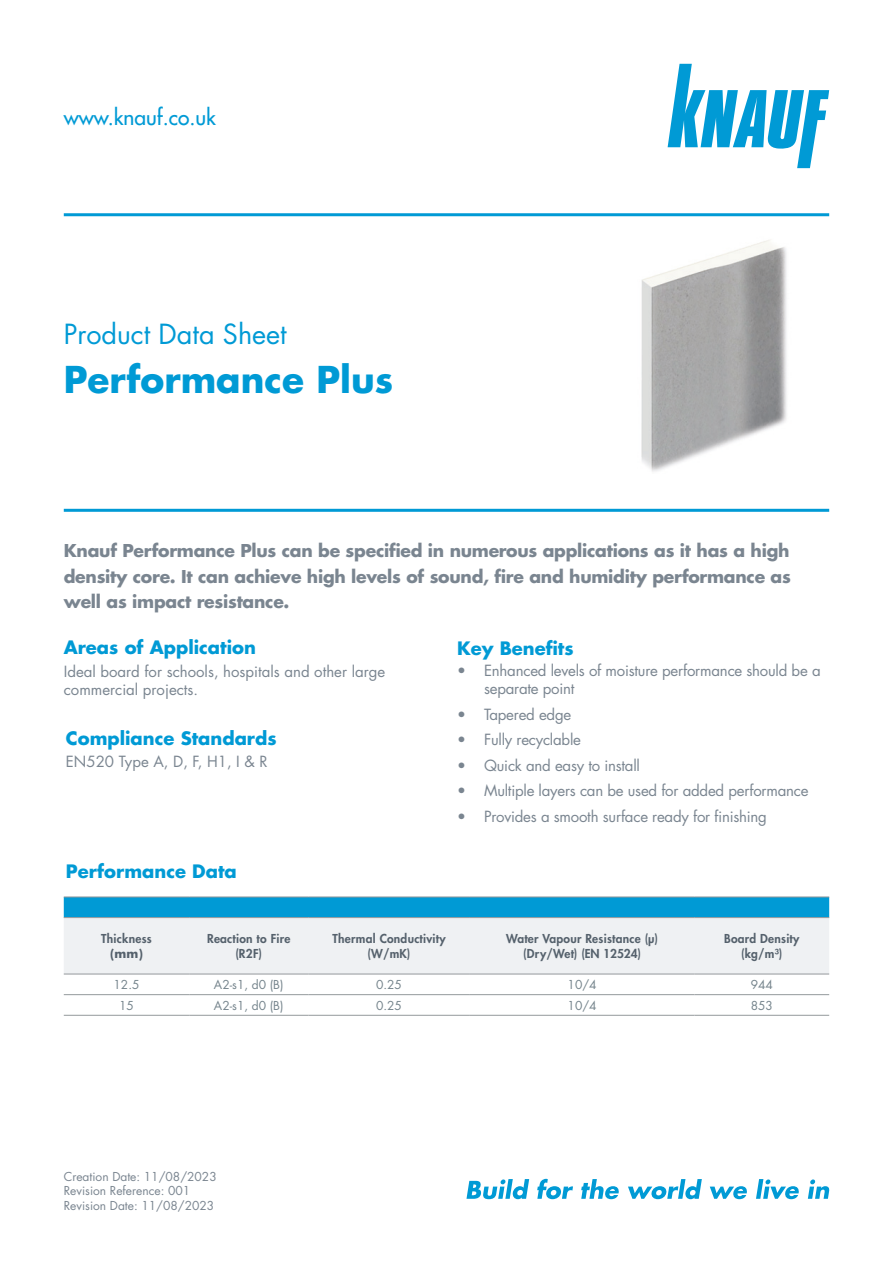
<style>
.page{position:relative;width:893px;height:1263px;background:#fff}
.page>*{position:absolute;margin:0;border:0;box-sizing:border-box;transform-origin:0 0}
.t1{font:700 36px "Futura Std";color:#009ad5}
.t2{font:27px "Futura Std";color:#009ad5}
.t3{font:500 21px "Futura Std";color:#009ad5}
.Bold_Inner_Spread_Para_Headings{font:700 18px "Futura Std";color:#009ad5}
.Bold_intro_12_14-12{font:700 17.25px/25.5px "Futura Std";letter-spacing:-.015em;color:#7a8590;text-align:justify}
.t4{font:15px/18px "Futura Std";letter-spacing:-.015em;color:#7a8590}
.Table_SubHeading{font:800 12px/15px "Futura Std";letter-spacing:.02em;color:#55616c;text-align:center}
.t5{font:12px/14.4px "Futura Std";color:#7a8590}
.Table_Body{font:12px "Futura Std";color:#75848c}
.Table_SubHeading-2{font:800 12px "Futura Std";color:#55616c}
.s1{font-weight:700}
</style>
<div class="page">
<svg style="left:466px;top:1179px;width:63px;height:20px"></svg>
<svg style="left:537px;top:1179px;width:36px;height:20px"></svg>
<svg style="left:581px;top:1179px;width:38px;height:20px"></svg>
<svg style="left:628px;top:1179px;width:74px;height:20px"></svg>
<svg style="left:710px;top:1186px;width:37px;height:13px"></svg>
<svg style="left:756px;top:1179px;width:43px;height:20px"></svg>
<svg style="left:808px;top:1179px;width:21px;height:20px"></svg>
<svg style="left:668px;top:64px;width:161px;height:104px"></svg>
<img style="left:641px;top:240px;width:146px;height:232px">
<svg style="left:64px;top:898px;width:765px;height:76px"></svg>
<hr style="left:189px;top:917px;width:119px;height:1px;background:#94999c">
<hr style="left:308px;top:917px;width:162px;height:1px;background:#94999c">
<hr style="left:470px;top:917px;width:224px;height:1px;background:#94999c">
<hr style="left:694px;top:917px;width:135px;height:1px;background:#94999c">
<hr style="left:64px;top:897px;width:125px;height:1px;background:#94999c">
<hr style="left:189px;top:897px;width:119px;height:1px;background:#94999c">
<hr style="left:308px;top:897px;width:162px;height:1px;background:#94999c">
<hr style="left:470px;top:897px;width:224px;height:1px;background:#94999c">
<hr style="left:694px;top:897px;width:135px;height:1px;background:#94999c">
<hr style="left:64px;top:974px;width:125px;height:1px;background:#94999c">
<hr style="left:189px;top:974px;width:119px;height:1px;background:#94999c">
<hr style="left:308px;top:974px;width:162px;height:1px;background:#94999c">
<hr style="left:470px;top:974px;width:224px;height:1px;background:#94999c">
<hr style="left:694px;top:974px;width:135px;height:1px;background:#94999c">
<hr style="left:64px;top:994px;width:125px;height:1px;background:#94999c">
<hr style="left:189px;top:994px;width:119px;height:1px;background:#94999c">
<hr style="left:308px;top:994px;width:162px;height:1px;background:#94999c">
<hr style="left:470px;top:994px;width:224px;height:1px;background:#94999c">
<hr style="left:694px;top:994px;width:135px;height:1px;background:#94999c">
<hr style="left:64px;top:1015px;width:125px;height:1px;background:#94999c">
<hr style="left:189px;top:1015px;width:119px;height:1px;background:#94999c">
<hr style="left:308px;top:1015px;width:162px;height:1px;background:#94999c">
<hr style="left:470px;top:1015px;width:224px;height:1px;background:#94999c">
<hr style="left:694px;top:1015px;width:135px;height:1px;background:#94999c">
<hr style="left:64px;top:917px;width:125px;height:1px;background:#94999c">
<hr style="left:64px;top:509px;width:765px;height:3px;background:#009ad5">
<hr style="left:64px;top:213px;width:765px;height:3px;background:#009ad5">
<h3 class="t3" style="left:64px;top:104px;width:154px">www.knauf.co.uk</h3>
<p class="t2" style="left:64px;top:317px;width:224px">Product Data Sheet</p>
<p class="t1" style="left:64px;top:356px;width:331px">Performance Plus</p>
<p class="Bold_intro_12_14-12" style="left:64px;top:538px;width:729px">Knauf Performance Plus can be specified in numerous applications as it has a high density core. It can achieve high levels of sound, fire and humidity performance as well as impact resistance.</p>
<p class="Bold_Inner_Spread_Para_Headings" style="left:457px;top:637px;width:118px">Key Benefits</p>
<p class="t4" style="left:484px;top:662px;width:338px;text-indent:-27px">• Enhanced levels of moisture performance should be a separate point</p>
<p class="t4" style="left:457px;top:705px;width:116px">• Tapered edge</p>
<p class="t4" style="left:457px;top:731px;width:125px">• Fully recyclable</p>
<p class="t4" style="left:457px;top:756px;width:184px">• Quick and easy to install</p>
<p class="t4" style="left:457px;top:782px;width:353px">• Multiple layers can be used for added performance</p>
<p class="t4" style="left:457px;top:807px;width:311px">• Provides a smooth surface ready for finishing</p>
<p class="Bold_Inner_Spread_Para_Headings" style="left:64px;top:636px;width:194px">Areas of Application</p>
<p class="t4" style="left:64px;top:662px;width:323px">Ideal board for schools, hospitals and other large commercial projects.</p>
<p class="Bold_Inner_Spread_Para_Headings" style="left:66px;top:726px;width:212px">Compliance Standards</p>
<p class="t4" style="left:66px;top:753px;width:203px">EN520 Type A, D, F, H1, I &amp; R</p>
<p class="Bold_Inner_Spread_Para_Headings" style="left:66px;top:859px;width:172px">Performance Data</p>
<p class="Table_SubHeading" style="left:101px;top:931px;width:52px">Thickness <span class="s1">(mm)</span></p>
<p class="Table_SubHeading" style="left:207px;top:931px;width:85px">Reaction to Fire (R2F)</p>
<p class="Table_SubHeading" style="left:333px;top:931px;width:114px">Thermal Conductivity (W/mK)</p>
<p class="Table_SubHeading" style="left:506px;top:931px;width:153px">Water Vapour Resistance (µ)</p>
<p class="Table_SubHeading-2" style="left:523px;top:946px;width:119px">(Dry/Wet) (EN 12524)</p>
<p class="Table_SubHeading" style="left:724px;top:931px;width:77px">Board Density (kg/m³)</p>
<p class="Table_Body" style="left:114px;top:977px;width:27px">12.5</p>
<p class="Table_Body" style="left:214px;top:977px;width:71px">A2-s1, d0 (B)</p>
<p class="Table_Body" style="left:376px;top:977px;width:27px">0.25</p>
<p class="Table_Body" style="left:568px;top:977px;width:31px">10/4</p>
<p class="Table_Body" style="left:751px;top:977px;width:24px">944</p>
<p class="Table_Body" style="left:119px;top:998px;width:16px">15</p>
<p class="Table_Body" style="left:214px;top:998px;width:71px">A2-s1, d0 (B)</p>
<p class="Table_Body" style="left:376px;top:998px;width:27px">0.25</p>
<p class="Table_Body" style="left:568px;top:998px;width:31px">10/4</p>
<p class="Table_Body" style="left:751px;top:998px;width:24px">853</p>
<p class="t5" style="left:64px;top:1169px;width:154px">Creation Date: 11/08/2023<br>Revision Reference: 001<br>Revision Date: 11/08/2023</p>
</div>
